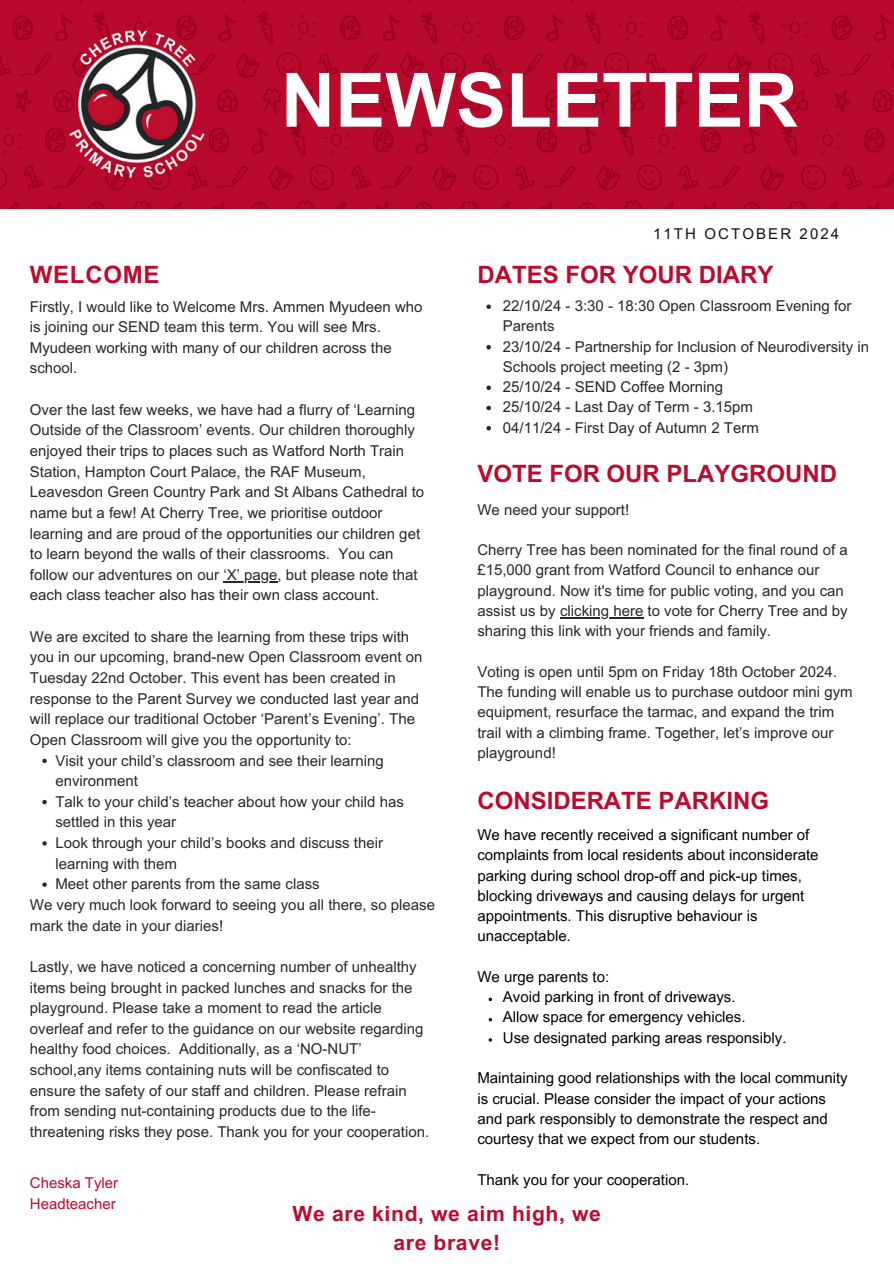
<style>
.page{position:relative;width:894px;height:1264px;background:#fff}
.page>*{position:absolute;margin:0;border:0;box-sizing:border-box;transform-origin:0 0}
.t1{font:700 75px "Arial";color:#fff}
.t2{font:700 24px "Arial";color:#ba0c2f}
.t3{font:700 24px "Arial";letter-spacing:.03em;color:#ba0c2f}
.t4{font:700 21.15px/28.7px "Arial";letter-spacing:.03em;color:#ba0c2f;text-align:center}
.t5{font:15px/20.5px "Arial";color:#25282a}
.t6{font:15px/20.2px "Arial MT Pro";color:#000}
.t7{font:15px "Arial";color:#ba0c2f}
.t8{font:15px "Arial";letter-spacing:.14em;color:#101416}
</style>
<div class="page">
<img style="left:0;top:0;width:893px;height:208px">
<svg style="left:486px;top:304px;width:5px;height:5px"></svg>
<svg style="left:486px;top:345px;width:5px;height:4px"></svg>
<svg style="left:486px;top:385px;width:5px;height:5px"></svg>
<svg style="left:486px;top:406px;width:5px;height:4px"></svg>
<svg style="left:486px;top:426px;width:5px;height:4px"></svg>
<hr style="left:223px;top:581px;width:54px;height:1px;background:#25282a">
<svg style="left:42px;top:758px;width:5px;height:5px"></svg>
<svg style="left:42px;top:800px;width:5px;height:4px"></svg>
<svg style="left:42px;top:841px;width:5px;height:4px"></svg>
<svg style="left:42px;top:882px;width:5px;height:4px"></svg>
<svg style="left:488px;top:997px;width:4px;height:4px"></svg>
<hr style="left:560px;top:617px;width:83px;height:1px;background:#25282a">
<h1 class="t1" style="left:281px;top:59px;width:518px">NEWSLETTER</h1>
<p class="t3" style="left:30px;top:261px;width:131px">WELCOME</p>
<p class="t8" style="left:653px;top:226px;width:188px">11TH OCTOBER 2024</p>
<p class="t2" style="left:477px;top:261px;width:297px">DATES FOR YOUR DIARY</p>
<h4 class="t5" style="left:503px;top:296px;width:350px">22/10/24 - 3:30 - 18:30 Open Classroom Evening for<br>Parents</h4>
<h2 class="t5" style="left:503px;top:336px;width:367px">23/10/24 - Partnership for Inclusion of Neurodiversity in<br>Schools project meeting (2 - 3pm)</h2>
<h2 class="t5" style="left:503px;top:377px;width:222px">25/10/24 - SEND Coffee Morning</h2>
<p class="t5" style="left:503px;top:397px;width:252px">25/10/24 - Last Day of Term - 3.15pm</p>
<p class="t5" style="left:503px;top:417px;width:257px">04/11/24 - First Day of Autumn 2 Term</p>
<p class="t5" style="left:30px;top:296px;width:394px">Firstly, I would like to Welcome Mrs. Ammen Myudeen who is joining our SEND team this term. You will see Mrs.<br>Myudeen working with many of our children across the school.</p>
<p class="t5" style="left:30px;top:399px;width:396px">Over the last few weeks, we have had a flurry of ‘Learning Outside of the Classroom’ events. Our children thoroughly enjoyed their trips to places such as Watford North Train Station, Hampton Court Palace, the RAF Museum, Leavesdon Green Country Park and St Albans Cathedral to name but a few! At Cherry Tree, we prioritise outdoor learning and are proud of the opportunities our children get to learn beyond the walls of their classrooms. You can follow our adventures on our ‘X’ page, but please note that</p>
<p class="t5" style="left:30px;top:585px;width:351px">each class teacher also has their own class account.</p>
<p class="t5" style="left:30px;top:626px;width:381px">We are excited to share the learning from these trips with</p>
<p class="t5" style="left:30px;top:647px;width:394px">you in our upcoming, brand-new Open Classroom event on</p>
<p class="t5" style="left:30px;top:667px;width:367px">Tuesday 22nd October. This event has been created in</p>
<p class="t5" style="left:30px;top:688px;width:391px">response to the Parent Survey we conducted last year and</p>
<p class="t5" style="left:30px;top:708px;width:386px">will replace our traditional October ‘Parent’s Evening’. The</p>
<p class="t5" style="left:30px;top:729px;width:323px">Open Classroom will give you the opportunity to:</p>
<p class="t5" style="left:55px;top:750px;width:330px">Visit your child’s classroom and see their learning</p>
<p class="t5" style="left:55px;top:770px;width:84px">environment</p>
<p class="t5" style="left:55px;top:791px;width:350px">Talk to your child’s teacher about how your child has</p>
<p class="t5" style="left:55px;top:812px;width:122px">settled in this year</p>
<p class="t5" style="left:55px;top:832px;width:329px">Look through your child’s books and discuss their learning with them</p>
<p class="t5" style="left:55px;top:873px;width:266px">Meet other parents from the same class</p>
<p class="t5" style="left:30px;top:894px;width:406px">We very much look forward to seeing you all there, so please mark the date in your diaries!</p>
<p class="t5" style="left:30px;top:956px;width:401px">Lastly, we have noticed a concerning number of unhealthy items being brought in packed lunches and snacks for the playground. Please take a moment to read the article overleaf and refer to the guidance on our website regarding healthy food choices. Additionally, as a ‘NO-NUT’ school,any items containing nuts will be confiscated to ensure the safety of our staff and children. Please refrain from sending nut-containing products due to the life&shy;threatening risks they pose. Thank you for your cooperation.</p>
<p class="t7" style="left:30px;top:1174px;width:90px">Cheska Tyler</p>
<p class="t7" style="left:30px;top:1195px;width:87px">Headteacher</p>
<p class="t2" style="left:477px;top:460px;width:361px">VOTE FOR OUR PLAYGROUND</p>
<p class="t5" style="left:477px;top:499px;width:153px">We need your support!</p>
<p class="t5" style="left:477px;top:540px;width:372px">Cherry Tree has been nominated for the final round of a £15,000 grant from Watford Council to enhance our playground. Now it's time for public voting, and you can assist us by clicking here to vote for Cherry Tree and by</p>
<p class="t5" style="left:477px;top:620px;width:295px">sharing this link with your friends and family.</p>
<p class="t5" style="left:477px;top:661px;width:377px">Voting is open until 5pm on Friday 18th October 2024.<br>The funding will enable us to purchase outdoor mini gym equipment, resurface the tarmac, and expand the trim trail with a climbing frame. Together, let’s improve our</p>
<p class="t5" style="left:477px;top:742px;width:80px">playground!</p>
<h2 class="t2" style="left:477px;top:787px;width:293px">CONSIDERATE PARKING</h2>
<p class="t6" style="left:477px;top:826px;width:342px">We have recently received a significant number of complaints from local residents about inconsiderate parking during school drop-off and pick-up times, blocking driveways and causing delays for urgent appointments. This disruptive behaviour is unacceptable.</p>
<p class="t6" style="left:477px;top:968px;width:133px">We urge parents to:</p>
<p class="t6" style="left:503px;top:988px;width:234px">Avoid parking in front of driveways.</p>
<h2 class="t6" style="left:503px;top:1008px;width:244px">Allow space for emergency vehicles.</h2>
<p class="t6" style="left:503px;top:1029px;width:285px">Use designated parking areas responsibly.</p>
<p class="t6" style="left:477px;top:1069px;width:371px">Maintaining good relationships with the local community is crucial. Please consider the impact of your actions and park responsibly to demonstrate the respect and courtesy that we expect from our students.</p>
<p class="t6" style="left:477px;top:1170px;width:213px">Thank you for your cooperation.</p>
<p class="t4" style="left:292px;top:1199px;width:310px">We are kind, we aim high, we are brave!</p>
</div>
